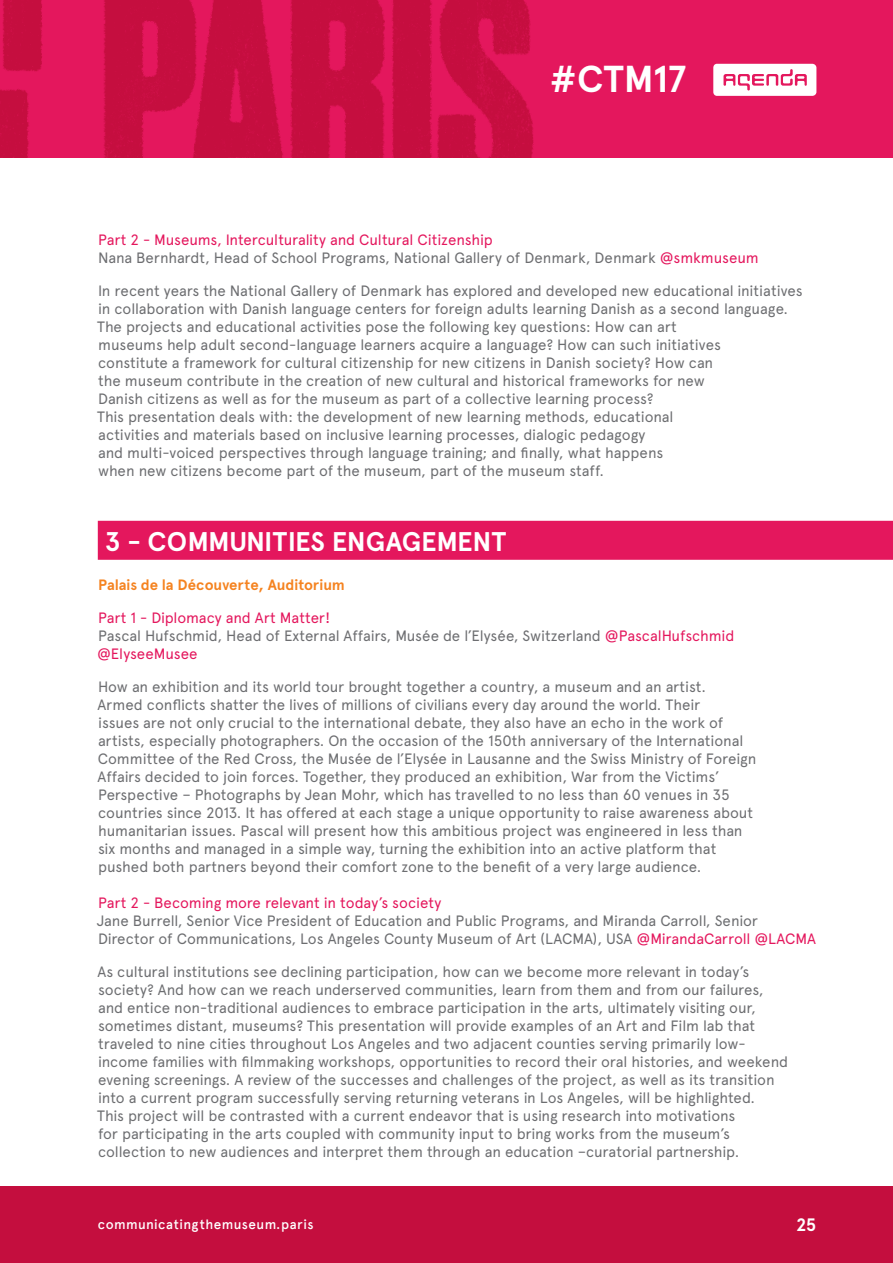
<style>
.page{position:relative;width:893px;height:1263px;background:#fff}
.page>*{position:absolute;margin:0;border:0;box-sizing:border-box;transform-origin:0 0}
.t1{font:700 37.5px "Apercu";letter-spacing:-.005em;color:#fff}
.t2{font:700 27px "Apercu";letter-spacing:-.015em;color:#fff}
.t3{font:700 18px "Apercu";color:#fff}
.t4{font:15px/18px "Apercu";letter-spacing:-.01em;color:#6d6e71}
.t5{font:15px "Apercu";letter-spacing:-.01em;color:#e4175d}
.t6{font:700 15px "Apercu";letter-spacing:-.005em;color:#f58320}
.t7{font:500 13.5px "Apercu";letter-spacing:.03em;color:#fff}
.s1{color:#e4175d}
</style>
<div class="page">
<div style="left:98px;top:521px;width:795px;height:39px;background:#e4175d"></div>
<div style="left:0;top:0;width:893px;height:158px;background:#e4175d"></div>
<div style="left:0;top:1186px;width:893px;height:77px;background:#c40e3e"></div>
<div style="left:713px;top:64px;width:103px;height:32px;background:#fff;border-radius:4px"></div>
<svg style="left:723px;top:69px;width:84px;height:22px"></svg>
<img style="left:0;top:0;width:43px;height:157px">
<svg style="left:104px;top:0;width:430px;height:157px;fill:#c50e3f"></svg>
<h1 class="t1" style="left:550px;top:56px;width:138px">#CTM17</h1>
<p class="t4" style="left:98px;top:230px;width:662px"><span class="s1">Part 2 - Museums, Interculturality and Cultural Citizenship<br></span>Nana Bernhardt, Head of School Programs, National Gallery of Denmark, Denmark <span class="s1">@smkmuseum</span></p>
<p class="t4" style="left:97px;top:281px;width:707px">In recent years the National Gallery of Denmark has explored and developed new educational initiatives in collaboration with Danish language centers for foreign adults learning Danish as a second language.<br>The projects and educational activities pose the following key questions: How can art<br>museums help adult second-language learners acquire a language? How can such initiatives<br>constitute a framework for cultural citizenship for new citizens in Danish society? How can<br>the museum contribute in the creation of new cultural and historical frameworks for new<br>Danish citizens as well as for the museum as part of a collective learning process?<br>This presentation deals with: the development of new learning methods, educational<br>activities and materials based on inclusive learning processes, dialogic pedagogy<br>and multi-voiced perspectives through language training; and finally, what happens<br>when new citizens become part of the museum, part of the museum staff.</p>
<h2 class="t2" style="left:105px;top:525px;width:403px">3 - COMMUNITIES ENGAGEMENT</h2>
<p class="t6" style="left:98px;top:575px;width:248px">Palais de la Découverte, Auditorium</p>
<p class="t4" style="left:97px;top:608px;width:639px"><span class="s1">Part 1 - Diplomacy and Art Matter!<br></span>Pascal Hufschmid, Head of External Affairs, Musée de l’Elysée, Switzerland <span class="s1">@PascalHufschmid @ElyseeMusee</span></p>
<p class="t4" style="left:97px;top:677px;width:660px">How an exhibition and its world tour brought together a country, a museum and an artist.<br>Armed conflicts shatter the lives of millions of civilians every day around the world. Their<br>issues are not only crucial to the international debate, they also have an echo in the work of artists, especially photographers. On the occasion of the 150th anniversary of the International Committee of the Red Cross, the Musée de l’Elysée in Lausanne and the Swiss Ministry of Foreign Affairs decided to join forces. Together, they produced an exhibition, War from the Victims’ Perspective – Photographs by Jean Mohr, which has travelled to no less than 60 venues in 35 countries since 2013. It has offered at each stage a unique opportunity to raise awareness about humanitarian issues. Pascal will present how this ambitious project was engineered in less than six months and managed in a simple way, turning the exhibition into an active platform that pushed both partners beyond their comfort zone to the benefit of a very large audience.</p>
<p class="t5" style="left:98px;top:894px;width:345px">Part 2 - Becoming more relevant in today’s society</p>
<p class="t4" style="left:97px;top:911px;width:721px">Jane Burrell, Senior Vice President of Education and Public Programs, and Miranda Carroll, Senior<br>Director of Communications, Los Angeles County Museum of Art (LACMA), USA <span class="s1">@MirandaCarroll @LACMA</span></p>
<p class="t4" style="left:97px;top:962px;width:692px">As cultural institutions see declining participation, how can we become more relevant in today’s society? And how can we reach underserved communities, learn from them and from our failures, and entice non-traditional audiences to embrace participation in the arts, ultimately visiting our, sometimes distant, museums? This presentation will provide examples of an Art and Film lab that traveled to nine cities throughout Los Angeles and two adjacent counties serving primarily low&shy;income families with filmmaking workshops, opportunities to record their oral histories, and weekend evening screenings. A review of the successes and challenges of the project, as well as its transition into a current program successfully serving returning veterans in Los Angeles, will be highlighted.<br>This project will be contrasted with a current endeavor that is using research into motivations<br>for participating in the arts coupled with community input to bring works from the museum’s collection to new audiences and interpret them through an education –curatorial partnership.</p>
<p class="t7" style="left:98px;top:1216px;width:217px">communicatingthemuseum.paris</p>
<p class="t3" style="left:796px;top:1214px;width:22px">25</p>
</div>
